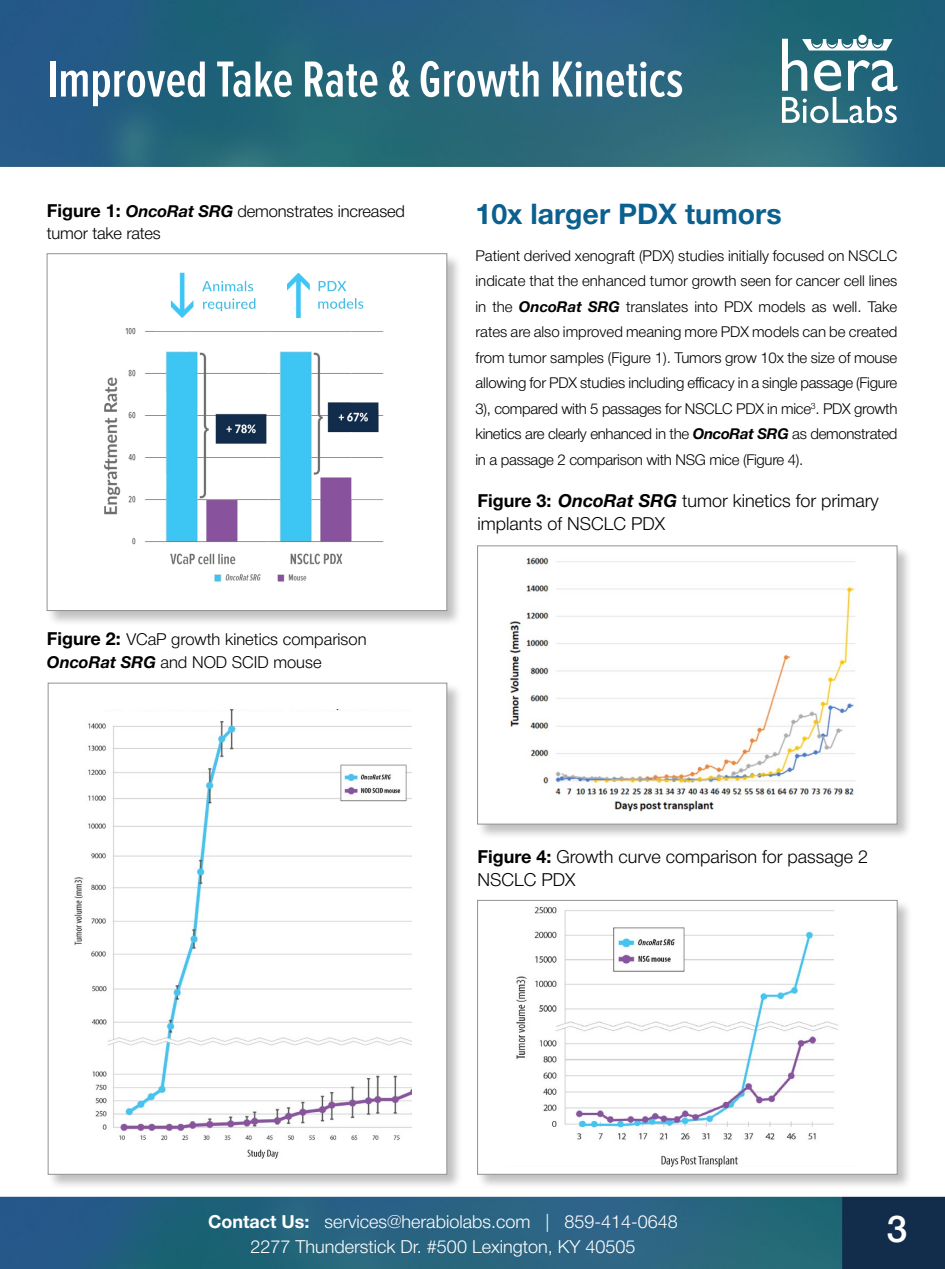
<style>
.page{position:relative;width:945px;height:1269px;background:#fff}
.page>*{position:absolute;margin:0;border:0;box-sizing:border-box;transform-origin:0 0}
.t1{font:600 52.5px "Proxima Nova Ex Cn";color:#fff}
.t2{font:500 37.5px "Helvetica Neue Cyr";color:#fff}
.t3{font:700 28.5px "Helvetica Neue Cyr";color:#0b6090}
.t4{font:300 18px/22.5px "Helvetica Neue Cyr";color:#000}
.t5{font:300 18px/24.8px "Helvetica Neue Cyr";color:#fff;text-align:center}
.t6{font:300 16.5px/22.5px "Helvetica Neue Cyr";color:#000}
.t7{font:300 15px/25.5px "Helvetica Neue Cyr";letter-spacing:-.02em;color:#000;text-align:justify}
.s1{font-weight:700;font-size:18px}
.s2{font-weight:700;font-style:italic}
.s3{font-weight:700}
</style>
<div class="page">
<img style="left:0;top:0;width:945px;height:1269px">
<div style="left:46px;top:253px;width:416px;height:373px;background:#000;opacity:.25"></div>
<div style="left:47px;top:254px;width:400px;height:357px;background:#fff;border:1px solid #8f9194"></div>
<img style="left:104px;top:272px;width:280px;height:310px">
<div style="left:477px;top:545px;width:436px;height:295px;background:#000;opacity:.25"></div>
<div style="left:477px;top:546px;width:420px;height:278px;background:#fff"></div>
<img style="left:509px;top:557px;width:346px;height:255px">
<div style="left:47px;top:682px;width:415px;height:508px;background:#000;opacity:.25"></div>
<div style="left:48px;top:683px;width:399px;height:491px;background:#fff;border:1px solid #8f9194"></div>
<img style="left:74px;top:710px;width:338px;height:449px">
<div style="left:858px;top:35px;width:9px;height:8px;background:#fff;border-radius:50%"></div>
<svg style="left:782px;top:39px;width:115px;height:52px"></svg>
<svg style="left:782px;top:97px;width:115px;height:26px"></svg>
<div style="left:477px;top:899px;width:436px;height:291px;background:#000;opacity:.25"></div>
<div style="left:477px;top:900px;width:420px;height:274px;background:#fff;border:1px solid #8f9194"></div>
<img style="left:516px;top:906px;width:322px;height:261px">
<h1 class="t1" style="left:47px;top:50px;width:638px">Improved Take Rate &amp; Growth Kinetics</h1>
<p class="t6" style="left:47px;top:200px;width:360px"><span class="s1">Figure 1:</span> <span class="s2">OncoRat SRG</span> demonstrates increased tumor take rates</p>
<p class="t6" style="left:47px;top:628px;width:321px"><span class="s1">Figure 2:</span> VCaP growth kinetics comparison<br><span class="s2">OncoRat SRG</span> and NOD SCID mouse</p>
<h3 class="t3" style="left:476px;top:198px;width:308px">10x larger PDX tumors</h3>
<p class="t7" style="left:476px;top:243px;width:423px">Patient derived xenograft (PDX) studies initially focused on NSCLC indicate that the enhanced tumor growth seen for cancer cell lines in the <span class="s2">OncoRat SRG</span> translates into PDX models as well. Take rates are also improved meaning more PDX models can be created from tumor samples (Figure 1). Tumors grow 10x the size of mouse allowing for PDX studies including efficacy in a single passage (Figure 3), compared with 5 passages for NSCLC PDX in mice<sup>3</sup>. PDX growth kinetics are clearly enhanced in the <span class="s2">OncoRat SRG</span> as demonstrated in a passage 2 comparison with NSG mice (Figure 4).</p>
<p class="t4" style="left:477px;top:490px;width:403px"><span class="s3">Figure 3:</span> <span class="s2">OncoRat SRG</span> tumor kinetics for primary implants of NSCLC PDX</p>
<p class="t4" style="left:477px;top:846px;width:392px"><span class="s3">Figure 4:</span> Growth curve comparison for passage 2<br>NSCLC PDX</p>
<p class="t5" style="left:208px;top:1209px;width:471px"><span class="s3">Contact Us:</span> services@herabiolabs.com | 859-414-0648<br>2277 Thunderstick Dr. #500 Lexington, KY 40505</p>
<h2 class="t2" style="left:887px;top:1208px;width:22px">3</h2>
</div>
